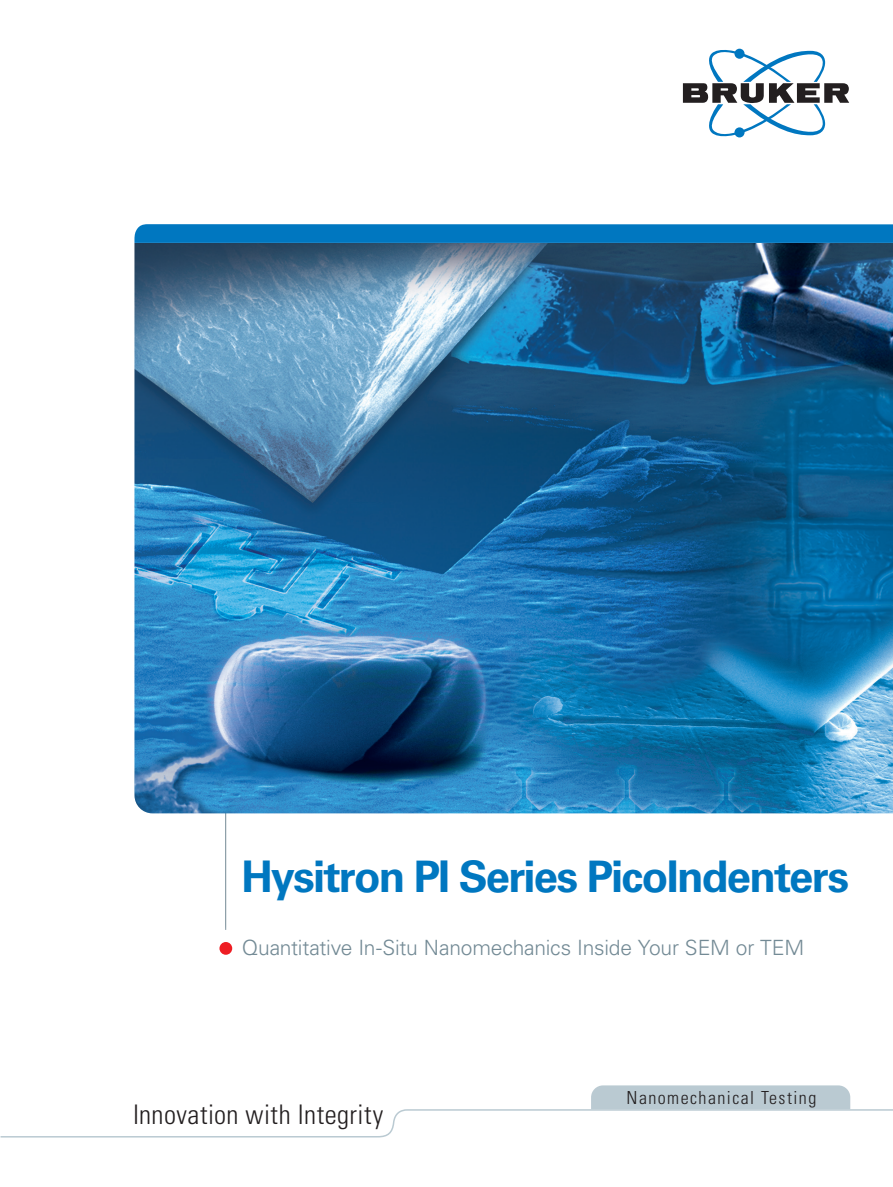
<style>
.page{position:relative;width:893px;height:1187px;background:#fff}
.page>*{position:absolute;margin:0;border:0;box-sizing:border-box;transform-origin:0 0}
.brochure_Headline{font:700 43.5px "Univers LT Std";letter-spacing:-.04em;color:#0077c0}
.brochure_title-claim{font:300 condensed 27px "Univers LT Std";letter-spacing:.015em;color:#231f20}
.brochure_title-application{font:300 21px "Univers LT Std";letter-spacing:-.01em;color:#738a95}
.brochure_title-technique{font:300 condensed 18px "Univers LT Std";letter-spacing:.08em;color:#231f20}
</style>
<div class="page">
<hr style="left:225px;top:716px;width:1px;height:213px;background:#738a95">
<div style="left:202px;top:924px;width:47px;height:47px;background:#fff"></div>
<div style="left:219px;top:941px;width:13px;height:13px;background:#ee1d23;border-radius:50%"></div>
<img style="left:134px;top:243px;width:759px;height:570px">
<svg style="left:683px;top:48px;width:166px;height:90px"></svg>
<svg style="left:0;top:1085px;width:893px;height:53px"></svg>
<svg style="left:134px;top:224px;width:759px;height:19px;background:#057ac1"></svg>
<p class="brochure_Headline" style="left:241px;top:851px;width:609px">Hysitron PI Series PicoIndenters</p>
<p class="brochure_title-application" style="left:242px;top:934px;width:564px">Quantitative In-Situ Nanomechanics Inside Your SEM or TEM</p>
<p class="brochure_title-claim" style="left:133px;top:1097px;width:252px">Innovation with Integrity</p>
<p class="brochure_title-technique" style="left:627px;top:1087px;width:191px">Nanomechanical Testing</p>
</div>
